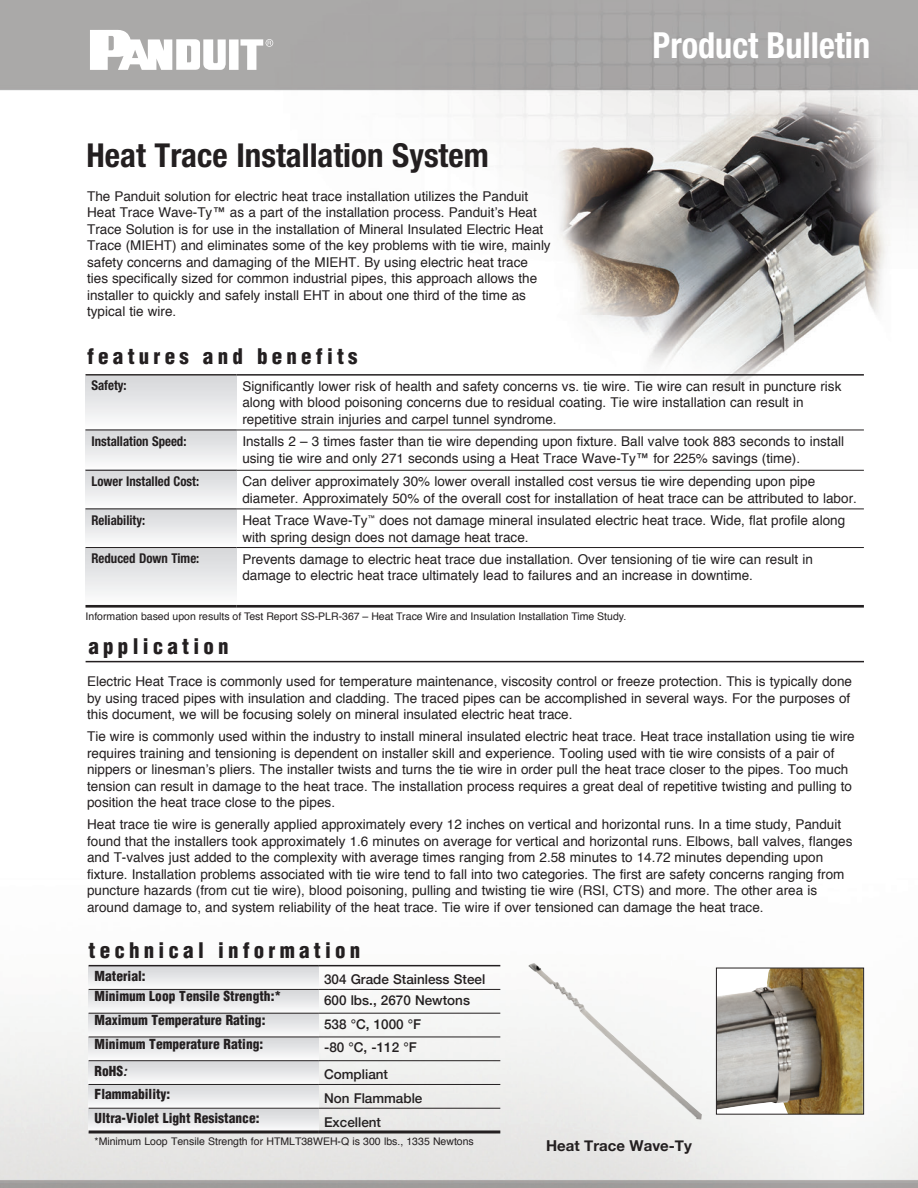
<style>
.page{position:relative;width:918px;height:1188px;background:#fff}
.page>*{position:absolute;margin:0;border:0;box-sizing:border-box;transform-origin:0 0}
.t1{font:700 condensed 36px "Helvetica Neue LT Std";color:#fff;scale:.95 1}
.t2{font:700 condensed 33px "Helvetica Neue LT Std";color:#231f20}
.t3{font:900 condensed 21px "Helvetica LT Std";letter-spacing:.2em;color:#231f20}
.t4{font:700 15px "Helvetica Neue";color:#231f20}
.Tab_1_0{font:13.5px/16.5px "Helvetica";color:#231f20}
.Tab_2_0{font:900 condensed 13.5px "Helvetica LT Std";color:#231f20}
.Tab_1_0-2{font:500 13.5px "Helvetica Neue";color:#231f20}
.Tab_2_0-2{font:700 condensed 13.5px "Helvetica Neue LT Std";color:#231f20;scale:.95 1}
.Tab_2_0-3{font:10.5px "Helvetica";color:#231f20}
.s1{font-family:"Arial";font-weight:700;font-style:italic;font-stretch:normal}
</style>
<div class="page">
<img style="left:0;top:0;width:918px;height:1188px">
<div style="left:86px;top:376px;width:151px;height:54px;background:linear-gradient(to bottom,#d5d6d9,#fcfcfd)"></div>
<div style="left:86px;top:429px;width:151px;height:41px;background:linear-gradient(to bottom,#d5d6d8,#fcfdfd)"></div>
<div style="left:86px;top:470px;width:151px;height:39px;background:linear-gradient(to bottom,#d5d7d9,#fdfdfd)"></div>
<div style="left:86px;top:508px;width:151px;height:39px;background:linear-gradient(to bottom,#d5d6d9,#fcfcfc)"></div>
<div style="left:86px;top:548px;width:151px;height:58px;background:linear-gradient(to bottom,#d5d7d9,#fbfbfc)"></div>
<svg style="left:90px;top:30px;width:183px;height:40px"></svg>
<img style="left:529px;top:963px;width:173px;height:157px">
<img style="left:718px;top:970px;width:144px;height:143px">
<div style="left:716px;top:968px;width:148px;height:147px;border:1px solid #231f20"></div>
<hr style="left:86px;top:470px;width:150px;height:1px;background:#231f20">
<hr style="left:236px;top:470px;width:628px;height:1px;background:#231f20">
<hr style="left:86px;top:509px;width:150px;height:1px;background:#231f20">
<hr style="left:236px;top:509px;width:628px;height:1px;background:#231f20">
<hr style="left:86px;top:547px;width:150px;height:1px;background:#231f20">
<hr style="left:236px;top:547px;width:628px;height:1px;background:#231f20">
<hr style="left:86px;top:605px;width:150px;height:3px;background:#231f20">
<hr style="left:236px;top:605px;width:628px;height:3px;background:#231f20">
<hr style="left:86px;top:374px;width:150px;height:2px;background:#231f20">
<hr style="left:236px;top:374px;width:628px;height:2px;background:#231f20">
<hr style="left:86px;top:430px;width:150px;height:1px;background:#231f20">
<hr style="left:236px;top:430px;width:628px;height:1px;background:#231f20">
<hr style="left:86px;top:661px;width:778px;height:1px;background:#231f20">
<svg style="left:89px;top:967px;width:230px;height:22px"></svg>
<svg style="left:89px;top:990px;width:230px;height:23px"></svg>
<svg style="left:89px;top:1014px;width:230px;height:23px"></svg>
<div style="left:89px;top:1037px;width:230px;height:24px;background:linear-gradient(to bottom,#d4d5d8,#fafafa)"></div>
<svg style="left:89px;top:1062px;width:230px;height:22px"></svg>
<svg style="left:89px;top:1085px;width:230px;height:23px"></svg>
<svg style="left:89px;top:1109px;width:230px;height:21px"></svg>
<hr style="left:89px;top:1013px;width:229px;height:1px;background:#231f20">
<hr style="left:318px;top:1013px;width:182px;height:1px;background:#231f20">
<hr style="left:89px;top:1037px;width:229px;height:1px;background:#231f20">
<hr style="left:318px;top:1037px;width:182px;height:1px;background:#231f20">
<hr style="left:89px;top:1060px;width:229px;height:1px;background:#231f20">
<hr style="left:318px;top:1060px;width:182px;height:1px;background:#231f20">
<hr style="left:89px;top:1084px;width:229px;height:1px;background:#231f20">
<hr style="left:318px;top:1084px;width:182px;height:1px;background:#231f20">
<hr style="left:89px;top:1108px;width:229px;height:1px;background:#231f20">
<hr style="left:318px;top:1108px;width:182px;height:1px;background:#231f20">
<hr style="left:89px;top:1130px;width:229px;height:3px;background:#231f20">
<hr style="left:318px;top:1130px;width:182px;height:3px;background:#231f20">
<hr style="left:89px;top:965px;width:229px;height:1px;background:#231f20">
<hr style="left:318px;top:965px;width:182px;height:1px;background:#231f20">
<hr style="left:89px;top:989px;width:229px;height:1px;background:#231f20">
<hr style="left:318px;top:989px;width:182px;height:1px;background:#231f20">
<p class="t2" style="left:87px;top:135px;width:404px">Heat Trace Installation System</p>
<p class="Tab_1_0" style="left:87px;top:188px;width:465px">The Panduit solution for electric heat trace installation utilizes the Panduit Heat Trace Wave-Ty™ as a part of the installation process. Panduit’s Heat Trace Solution is for use in the installation of Mineral Insulated Electric Heat Trace (MIEHT) and eliminates some of the key problems with tie wire, mainly safety concerns and damaging of the MIEHT. By using electric heat trace ties specifically sized for common industrial pipes, this approach allows the installer to quickly and safely install EHT in about one third of the time as typical tie wire.</p>
<p class="t1" style="left:653px;top:24px;width:231px">Product Bulletin</p>
<p class="t3" style="left:87px;top:343px;width:272px">features and benefits</p>
<p class="Tab_2_0-2" style="left:92px;top:378px;width:38px">Safety:</p>
<p class="Tab_1_0" style="left:242px;top:378px;width:601px">Significantly lower risk of health and safety concerns vs. tie wire. Tie wire can result in puncture risk along with blood poisoning concerns due to residual coating. Tie wire installation can result in repetitive strain injuries and carpel tunnel syndrome.</p>
<p class="Tab_2_0-2" style="left:92px;top:433px;width:101px">Installation Speed:</p>
<p class="Tab_1_0" style="left:242px;top:434px;width:603px">Installs 2 – 3 times faster than tie wire depending upon fixture. Ball valve took 883 seconds to install using tie wire and only 271 seconds using a Heat Trace Wave-Ty™ for 225% savings (time).</p>
<p class="Tab_2_0-2" style="left:92px;top:473px;width:115px">Lower Installed Cost:</p>
<p class="Tab_1_0" style="left:242px;top:474px;width:616px">Can deliver approximately 30% lower overall installed cost versus tie wire depending upon pipe diameter. Approximately 50% of the overall cost for installation of heat trace can be attributed to labor.</p>
<p class="Tab_2_0-2" style="left:92px;top:512px;width:58px">Reliability:</p>
<p class="Tab_1_0" style="left:242px;top:512px;width:604px">Heat Trace Wave-Ty<sup>™</sup> does not damage mineral insulated electric heat trace. Wide, flat profile along with spring design does not damage heat trace.</p>
<p class="Tab_2_0-2" style="left:92px;top:550px;width:115px">Reduced Down Time:</p>
<p class="Tab_1_0" style="left:242px;top:551px;width:572px">Prevents damage to electric heat trace due installation. Over tensioning of tie wire can result in damage to electric heat trace ultimately lead to failures and an increase in downtime.</p>
<p class="Tab_2_0-3" style="left:86px;top:608px;width:542px">Information based upon results of Test Report SS-PLR-367 – Heat Trace Wire and Insulation Installation Time Study.</p>
<p class="t3" style="left:89px;top:633px;width:142px">application</p>
<p class="Tab_1_0" style="left:87px;top:674px;width:766px">Electric Heat Trace is commonly used for temperature maintenance, viscosity control or freeze protection. This is typically done by using traced pipes with insulation and cladding. The traced pipes can be accomplished in several ways. For the purposes of this document, we will be focusing solely on mineral insulated electric heat trace.</p>
<p class="Tab_1_0" style="left:87px;top:729px;width:769px">Tie wire is commonly used within the industry to install mineral insulated electric heat trace. Heat trace installation using tie wire requires training and tensioning is dependent on installer skill and experience. Tooling used with tie wire consists of a pair of nippers or linesman’s pliers. The installer twists and turns the tie wire in order pull the heat trace closer to the pipes. Too much tension can result in damage to the heat trace. The installation process requires a great deal of repetitive twisting and pulling to position the heat trace close to the pipes.</p>
<p class="Tab_1_0" style="left:87px;top:817px;width:767px">Heat trace tie wire is generally applied approximately every 12 inches on vertical and horizontal runs. In a time study, Panduit found that the installers took approximately 1.6 minutes on average for vertical and horizontal runs. Elbows, ball valves, flanges and T-valves just added to the complexity with average times ranging from 2.58 minutes to 14.72 minutes depending upon fixture. Installation problems associated with tie wire tend to fall into two categories. The first are safety concerns ranging from puncture hazards (from cut tie wire), blood poisoning, pulling and twisting tie wire (RSI, CTS) and more. The other area is around damage to, and system reliability of the heat trace. Tie wire if over tensioned can damage the heat trace.</p>
<p class="t3" style="left:89px;top:937px;width:273px">technical information</p>
<p class="Tab_2_0" style="left:95px;top:967px;width:53px">Material:</p>
<p class="Tab_1_0-2" style="left:324px;top:968px;width:163px">304 Grade Stainless Steel</p>
<p class="Tab_2_0" style="left:95px;top:988px;width:188px">Minimum Loop Tensile Strength:*</p>
<p class="Tab_1_0-2" style="left:324px;top:989px;width:147px">600 lbs., 2670 Newtons</p>
<p class="Tab_2_0" style="left:95px;top:1012px;width:172px">Maximum Temperature Rating:</p>
<p class="Tab_1_0-2" style="left:324px;top:1013px;width:99px">538 °C, 1000 °F</p>
<p class="Tab_2_0" style="left:95px;top:1035px;width:170px">Minimum Temperature Rating:</p>
<p class="Tab_1_0-2" style="left:324px;top:1037px;width:94px">-80 °C, -112 °F</p>
<p class="Tab_2_0" style="left:95px;top:1062px;width:35px">RoHS<span class="s1">:</span></p>
<p class="Tab_1_0-2" style="left:324px;top:1063px;width:66px">Compliant</p>
<p class="Tab_2_0" style="left:95px;top:1086px;width:77px">Flammability:</p>
<p class="Tab_1_0-2" style="left:324px;top:1087px;width:100px">Non Flammable</p>
<p class="Tab_2_0" style="left:95px;top:1110px;width:166px">Ultra-Violet Light Resistance:</p>
<p class="Tab_1_0-2" style="left:324px;top:1111px;width:59px">Excellent</p>
<p class="Tab_2_0-3" style="left:95px;top:1133px;width:381px">*Minimum Loop Tensile Strength for HTMLT38WEH-Q is 300 lbs., 1335 Newtons</p>
<p class="t4" style="left:546px;top:1133px;width:147px">Heat Trace Wave-Ty</p>
</div>
